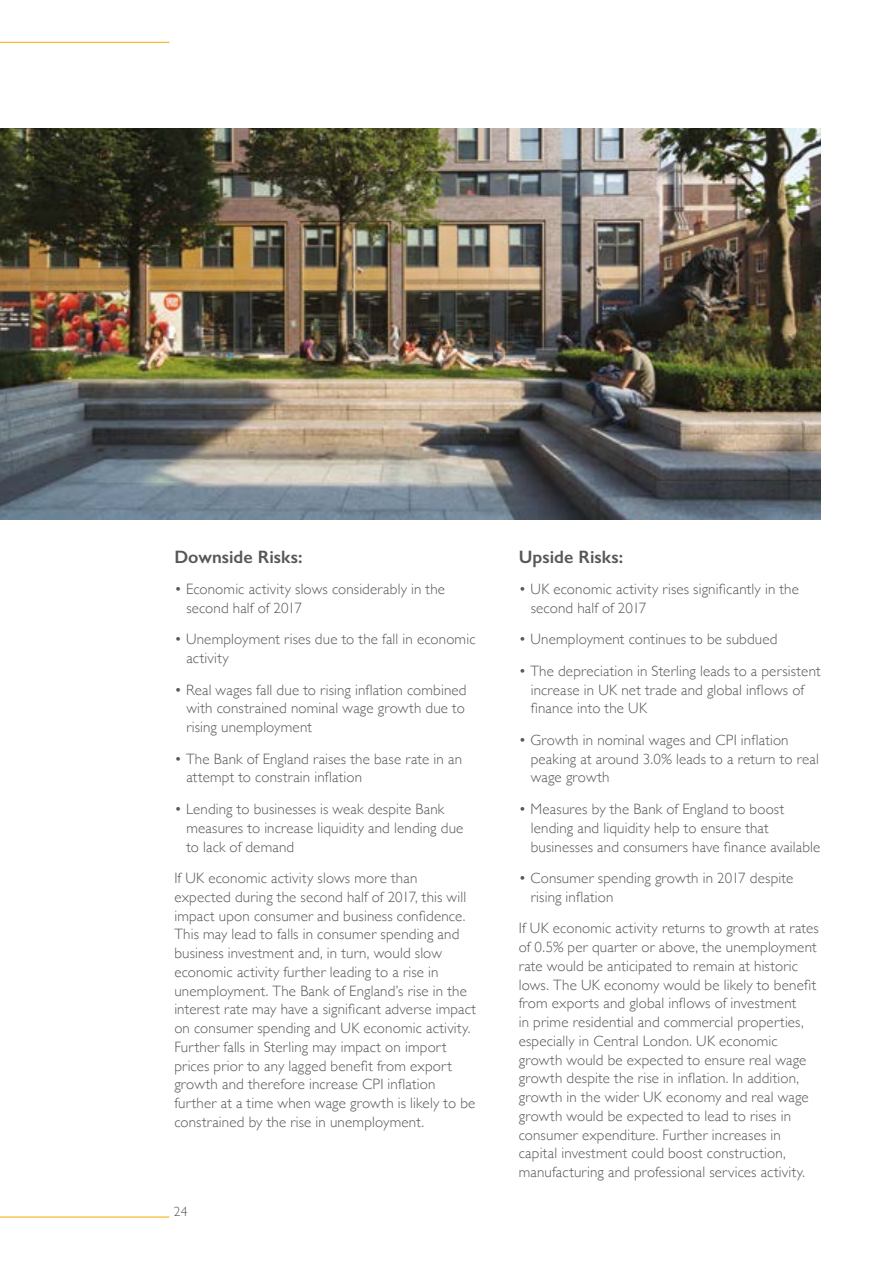
<style>
.page{position:relative;width:893px;height:1263px;background:#fff}
.page>*{position:absolute;margin:0;border:0;box-sizing:border-box;transform-origin:0 0}
.t1{font:600 18px "Gill Sans";color:#575756}
.t2{font:300 15px/18.8px "Gill Sans";letter-spacing:.01em;color:#575756}
.t3{font:300 13.5px "Gill Sans";color:#575756}
</style>
<div class="page">
<hr style="left:0;top:42px;width:169px;height:1px;background:#f8a800">
<hr style="left:0;top:1217px;width:169px;height:1px;background:#f8a800">
<img style="left:0;top:128px;width:821px;height:392px">
<p class="t1" style="left:174px;top:546px;width:130px">Downside Risks:</p>
<p class="t2" style="left:186px;top:579px;width:260px;text-indent:-12px">• Economic activity slows considerably in the second half of 2017</p>
<p class="t2" style="left:186px;top:629px;width:291px;text-indent:-12px">• Unemployment rises due to the fall in economic activity</p>
<p class="t2" style="left:186px;top:680px;width:282px;text-align:justify;text-indent:-12px">• Real wages fall due to rising inflation combined with constrained nominal wage growth due to rising unemployment</p>
<p class="t2" style="left:186px;top:749px;width:277px;text-indent:-12px">• The Bank of England raises the base rate in an attempt to constrain inflation</p>
<p class="t2" style="left:186px;top:799px;width:279px;text-indent:-12px">• Lending to businesses is weak despite Bank measures to increase liquidity and lending due to lack of demand</p>
<p class="t2" style="left:174px;top:868px;width:303px">If UK economic activity slows more than expected during the second half of 2017, this will impact upon consumer and business confidence.<br>This may lead to falls in consumer spending and business investment and, in turn, would slow economic activity further leading to a rise in unemployment. The Bank of England’s rise in the interest rate may have a significant adverse impact on consumer spending and UK economic activity.<br>Further falls in Sterling may impact on import prices prior to any lagged benefit from export growth and therefore increase CPI inflation further at a time when wage growth is likely to be constrained by the rise in unemployment.</p>
<p class="t3" style="left:174px;top:1201px;width:15px">24</p>
<p class="t1" style="left:519px;top:546px;width:106px">Upside Risks:</p>
<p class="t2" style="left:531px;top:579px;width:270px;text-indent:-12px">• UK economic activity rises significantly in the second half of 2017</p>
<p class="t2" style="left:519px;top:629px;width:260px">• Unemployment continues to be subdued</p>
<p class="t2" style="left:531px;top:661px;width:291px;text-indent:-12px">• The depreciation in Sterling leads to a persistent increase in UK net trade and global inflows of finance into the UK</p>
<p class="t2" style="left:531px;top:730px;width:290px;text-indent:-12px">• Growth in nominal wages and CPI inflation peaking at around 3.0% leads to a return to real wage growth</p>
<p class="t2" style="left:531px;top:799px;width:291px;text-indent:-12px">• Measures by the Bank of England to boost lending and liquidity help to ensure that businesses and consumers have finance available</p>
<p class="t2" style="left:531px;top:868px;width:264px;text-indent:-12px">• Consumer spending growth in 2017 despite rising inflation</p>
<p class="t2" style="left:519px;top:918px;width:302px">If UK economic activity returns to growth at rates of 0.5% per quarter or above, the unemployment rate would be anticipated to remain at historic lows. The UK economy would be likely to benefit from exports and global inflows of investment<br>in prime residential and commercial properties, especially in Central London. UK economic growth would be expected to ensure real wage growth despite the rise in inflation. In addition, growth in the wider UK economy and real wage growth would be expected to lead to rises in consumer expenditure. Further increases in capital investment could boost construction, manufacturing and professional services activity.</p>
</div>
